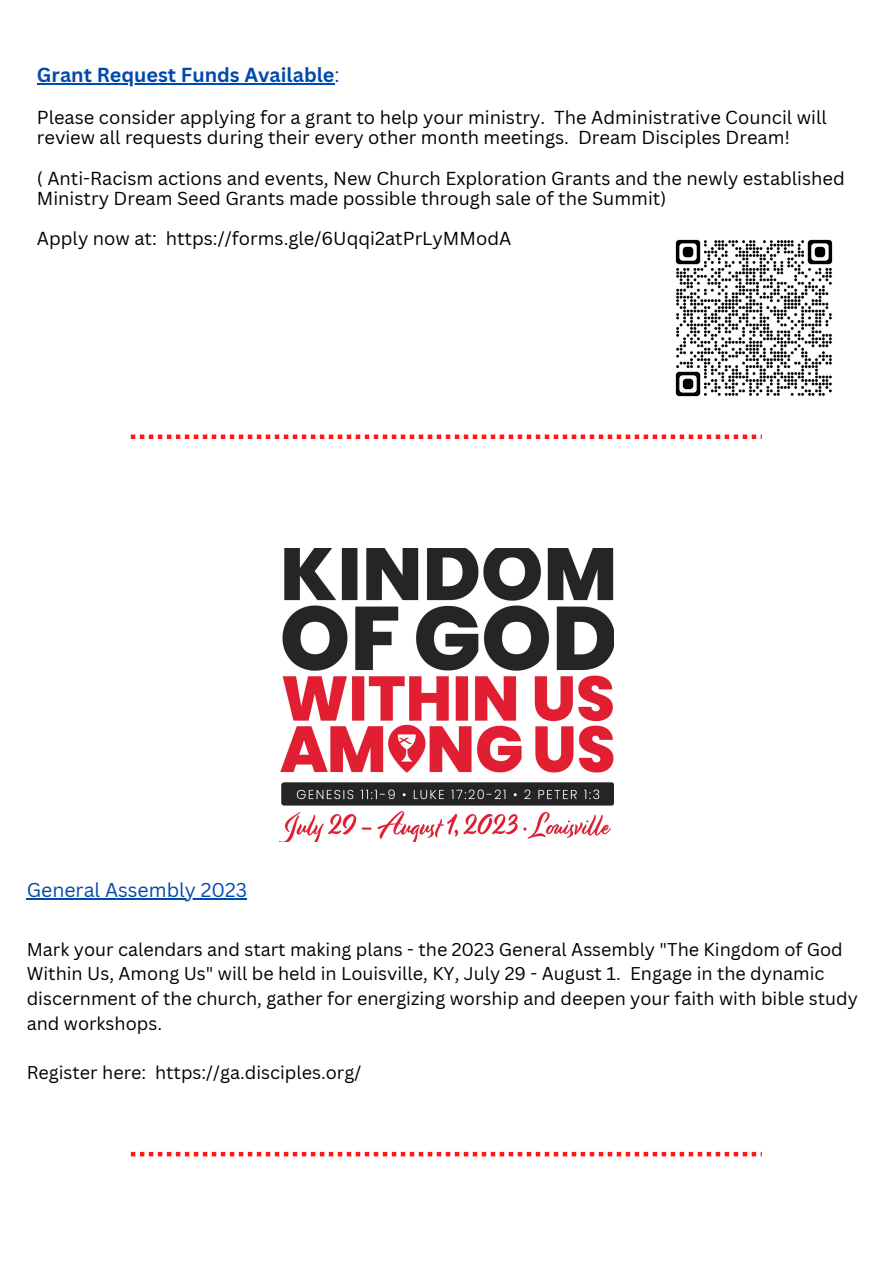
<style>
.page{position:relative;width:893px;height:1264px;background:#fff}
.page>*{position:absolute;margin:0;border:0;box-sizing:border-box;transform-origin:0 0}
.t1{font:700 19.8px "Canva Sans";color:#004aad}
.t2{font:19.5px "Canva Sans";color:#004aad}
.t3{font:18.3px/20.2px "Canva Sans";color:#000}
.t4{font:18px/24.8px "Canva Sans";color:#000}
.s1{font-weight:400}
</style>
<div class="page">
<svg style="left:131px;top:434px;width:630px;height:5px"></svg>
<hr style="left:37px;top:83px;width:297px;height:2px;background:#004aad">
<img style="left:675px;top:239px;width:158px;height:158px">
<img style="left:279px;top:548px;width:334px;height:293px">
<hr style="left:27px;top:898px;width:220px;height:1px;background:#004aad">
<svg style="left:131px;top:1151px;width:630px;height:5px"></svg>
<p class="t1" style="left:37px;top:61px;width:304px">Grant Request Funds Available<span class="s1">:</span></p>
<p class="t3" style="left:37px;top:107px;width:791px">Please consider applying for a grant to help your ministry. The Administrative Council will review all requests during their every other month meetings. Dream Disciples Dream!</p>
<p class="t3" style="left:37px;top:167px;width:809px">( Anti-Racism actions and events, New Church Exploration Grants and the newly established<br>Ministry Dream Seed Grants made possible through sale of the Summit)</p>
<p class="t3" style="left:37px;top:228px;width:476px">Apply now at: https://forms.gle/6Uqqi2atPrLyMModA</p>
<p class="t2" style="left:27px;top:876px;width:222px">General Assembly 2023</p>
<p class="t4" style="left:27px;top:936px;width:832px">Mark your calendars and start making plans - the 2023 General Assembly "The Kingdom of God Within Us, Among Us" will be held in Louisville, KY, July 29 - August 1. Engage in the dynamic discernment of the church, gather for energizing worship and deepen your faith with bible study and workshops.</p>
<p class="t4" style="left:27px;top:1059px;width:336px">Register here: https://ga.disciples.org/</p>
</div>
